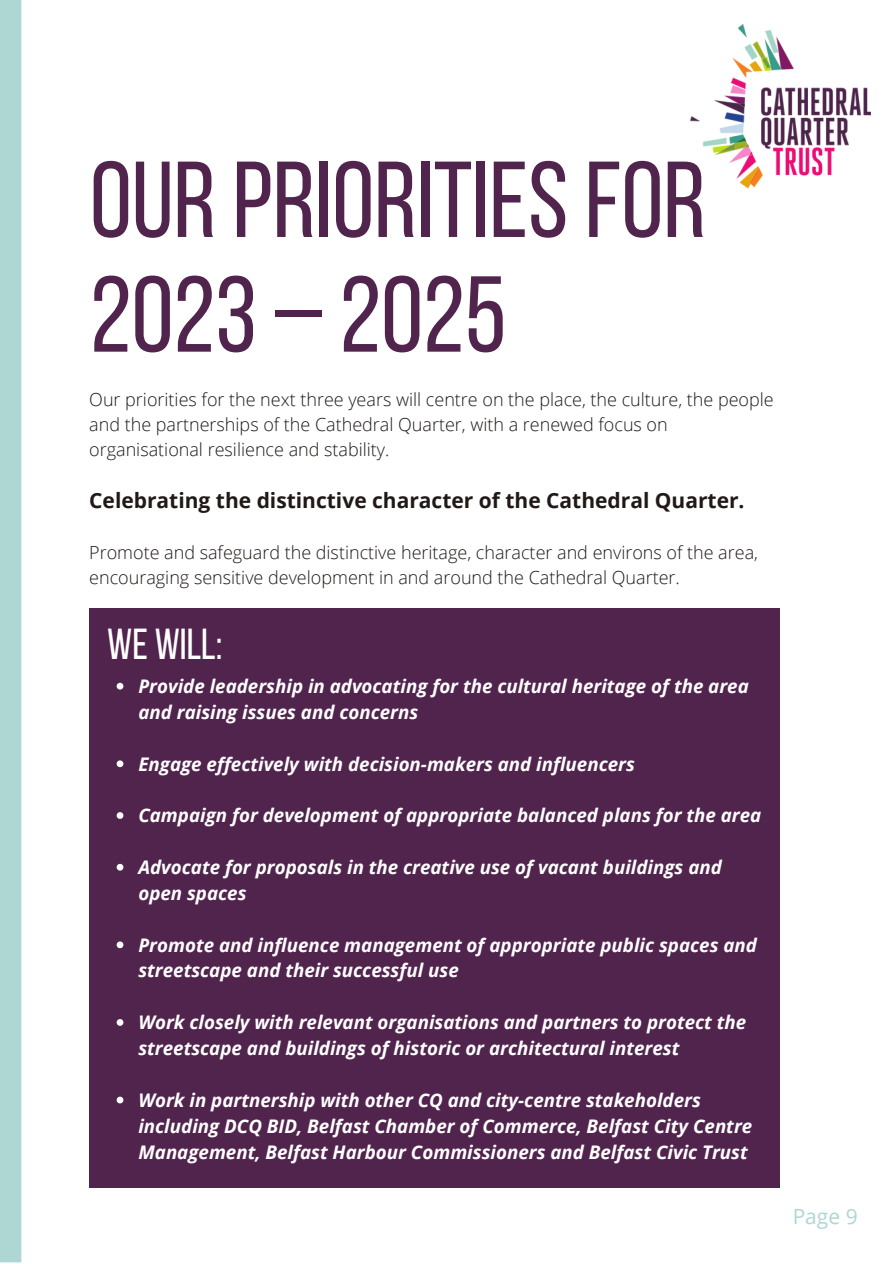
<style>
.page{position:relative;width:893px;height:1264px;background:#fff}
.page>*{position:absolute;margin:0;border:0;box-sizing:border-box;transform-origin:0 0}
.t1{font:107.55px/114.6px "Bebas Neue";color:#51244e}
.t2{font:43.2px "Bebas Neue";color:#fff}
.t3{font:700 21px "Open Sans";color:#201917}
.t4{font:21px "Open Sans";color:#aed6d3}
.t5{font:italic 700 18.75px/25.8px "Open Sans";color:#fff}
.t6{font:300 18px/24.8px "Open Sans";color:#201917}
</style>
<div class="page">
<img style="left:690px;top:24px;width:180px;height:164px">
<div style="left:0;top:0;width:21px;height:1262px;background:#aed6d3"></div>
<div style="left:89px;top:608px;width:690px;height:579px;background:#51244e"></div>
<svg style="left:117px;top:682px;width:6px;height:7px"></svg>
<svg style="left:117px;top:760px;width:6px;height:7px"></svg>
<svg style="left:117px;top:812px;width:6px;height:6px"></svg>
<svg style="left:117px;top:863px;width:6px;height:7px"></svg>
<svg style="left:117px;top:941px;width:6px;height:7px"></svg>
<svg style="left:117px;top:1019px;width:6px;height:6px"></svg>
<svg style="left:117px;top:1096px;width:6px;height:7px"></svg>
<p class="t1" style="left:90px;top:153px;width:617px">OURPRIORITIESFOR<br>2023 – 2025</p>
<p class="t6" style="left:89px;top:387px;width:686px">Our priorities for the next three years will centre on the place, the culture, the people and the partnerships of the Cathedral Quarter, with a renewed focus on organisational resilience and stability.</p>
<p class="t3" style="left:89px;top:485px;width:656px">Celebrating the distinctive character of the Cathedral Quarter.</p>
<p class="t6" style="left:89px;top:540px;width:670px">Promote and safeguard the distinctive heritage, character and environs of the area, encouraging sensitive development in and around the Cathedral Quarter.</p>
<p class="t2" style="left:107px;top:627px;width:117px">WE WILL:</p>
<p class="t5" style="left:138px;top:672px;width:612px">Provide leadership in advocating for the cultural heritage of the area and raising issues and concerns</p>
<p class="t5" style="left:138px;top:750px;width:498px">Engage effectively with decision-makers and influencers</p>
<p class="t5" style="left:138px;top:802px;width:624px">Campaign for development of appropriate balanced plans for the area</p>
<p class="t5" style="left:138px;top:853px;width:585px">Advocate for proposals in the creative use of vacant buildings and open spaces</p>
<p class="t5" style="left:138px;top:931px;width:620px">Promote and influence management of appropriate public spaces and streetscape and their successful use</p>
<p class="t5" style="left:138px;top:1009px;width:609px">Work closely with relevant organisations and partners to protect the streetscape and buildings of historic or architectural interest</p>
<p class="t5" style="left:138px;top:1086px;width:615px">Work in partnership with other CQ and city-centre stakeholders including DCQ BID, Belfast Chamber of Commerce, Belfast City Centre<br>Management, Belfast Harbour Commissioners and Belfast Civic Trust</p>
<p class="t4" style="left:792px;top:1201px;width:66px">Page 9</p>
</div>
